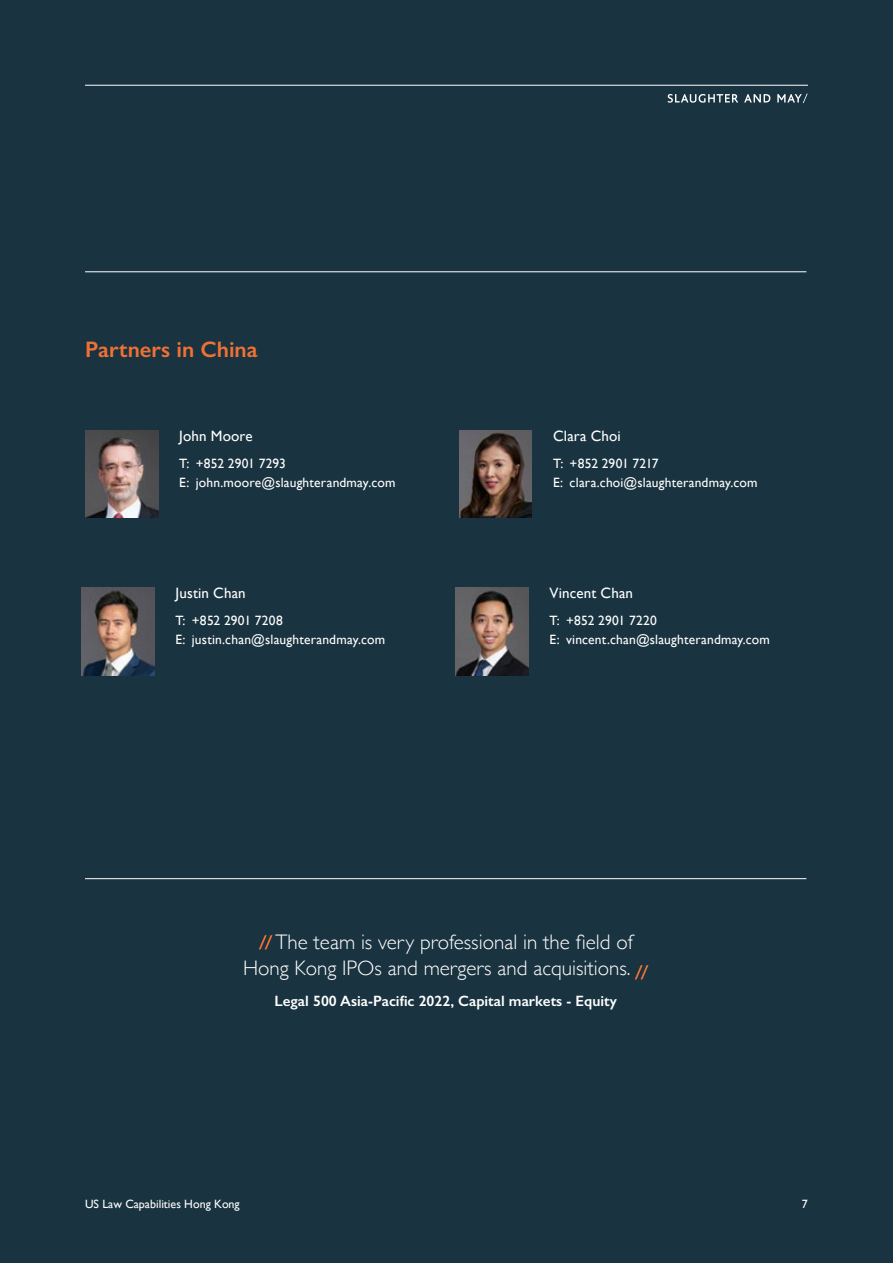
<style>
.page{position:relative;width:893px;height:1263px;background:#1a3340}
.page>*{position:absolute;margin:0;border:0;box-sizing:border-box;transform-origin:0 0}
.t1{font:600 22.5px "Gill Sans";color:#f07134}
.t2{font:300 21px/25.5px "Gill Sans";color:#fff;text-align:right}
.t3{font:600 15px "Gill Sans";color:#fff}
.t4{font:15px "Gill Sans";letter-spacing:.01em;color:#fff}
.t5{font:13.5px/18.8px "Gill Sans";letter-spacing:.015em;color:#fff}
.t6{font:12px "Gill Sans";color:#fff}
</style>
<div class="page">
<img style="left:459px;top:430px;width:73px;height:87px">
<svg style="left:259px;top:935px;width:13px;height:14px"></svg>
<svg style="left:635px;top:965px;width:13px;height:14px"></svg>
<hr style="left:85px;top:878px;width:721px;height:1px;background:#fff">
<hr style="left:85px;top:271px;width:721px;height:1px;background:#fff">
<hr style="left:85px;top:85px;width:723px;height:1px;background:#fff">
<svg style="left:668px;top:94px;width:70px;height:9px"></svg>
<svg style="left:744px;top:94px;width:26px;height:8px"></svg>
<svg style="left:777px;top:94px;width:31px;height:9px"></svg>
<img style="left:85px;top:431px;width:73px;height:87px">
<img style="left:456px;top:588px;width:72px;height:87px">
<img style="left:81px;top:588px;width:73px;height:87px">
<h1 class="t1" style="left:85px;top:335px;width:174px">Partners in China</h1>
<p class="t4" style="left:179px;top:427px;width:75px">John Moore</p>
<p class="t5" style="left:179px;top:454px;width:218px">T: +852 2901 7293<br>E: john.moore@slaughterandmay.com</p>
<p class="t4" style="left:175px;top:584px;width:72px">Justin Chan</p>
<p class="t5" style="left:175px;top:611px;width:211px">T: +852 2901 7208<br>E: justin.chan@slaughterandmay.com</p>
<p class="t4" style="left:553px;top:427px;width:69px">Clara Choi</p>
<p class="t5" style="left:553px;top:454px;width:206px">T: +852 2901 7217<br>E: clara.choi@slaughterandmay.com</p>
<p class="t4" style="left:550px;top:584px;width:85px">Vincent Chan</p>
<p class="t5" style="left:550px;top:611px;width:222px">T: +852 2901 7220<br>E: vincent.chan@slaughterandmay.com</p>
<h2 class="t2" style="left:243px;top:929px;width:391px">The team is very professional in the field of<br>Hong Kong IPOs and mergers and acquisitions.</h2>
<p class="t3" style="left:275px;top:991px;width:344px">Legal 500 Asia-Pacific 2022, Capital markets - Equity</p>
<p class="t6" style="left:85px;top:1196px;width:156px">US Law Capabilities Hong Kong</p>
<p class="t6" style="left:802px;top:1196px;width:7px">7</p>
</div>
